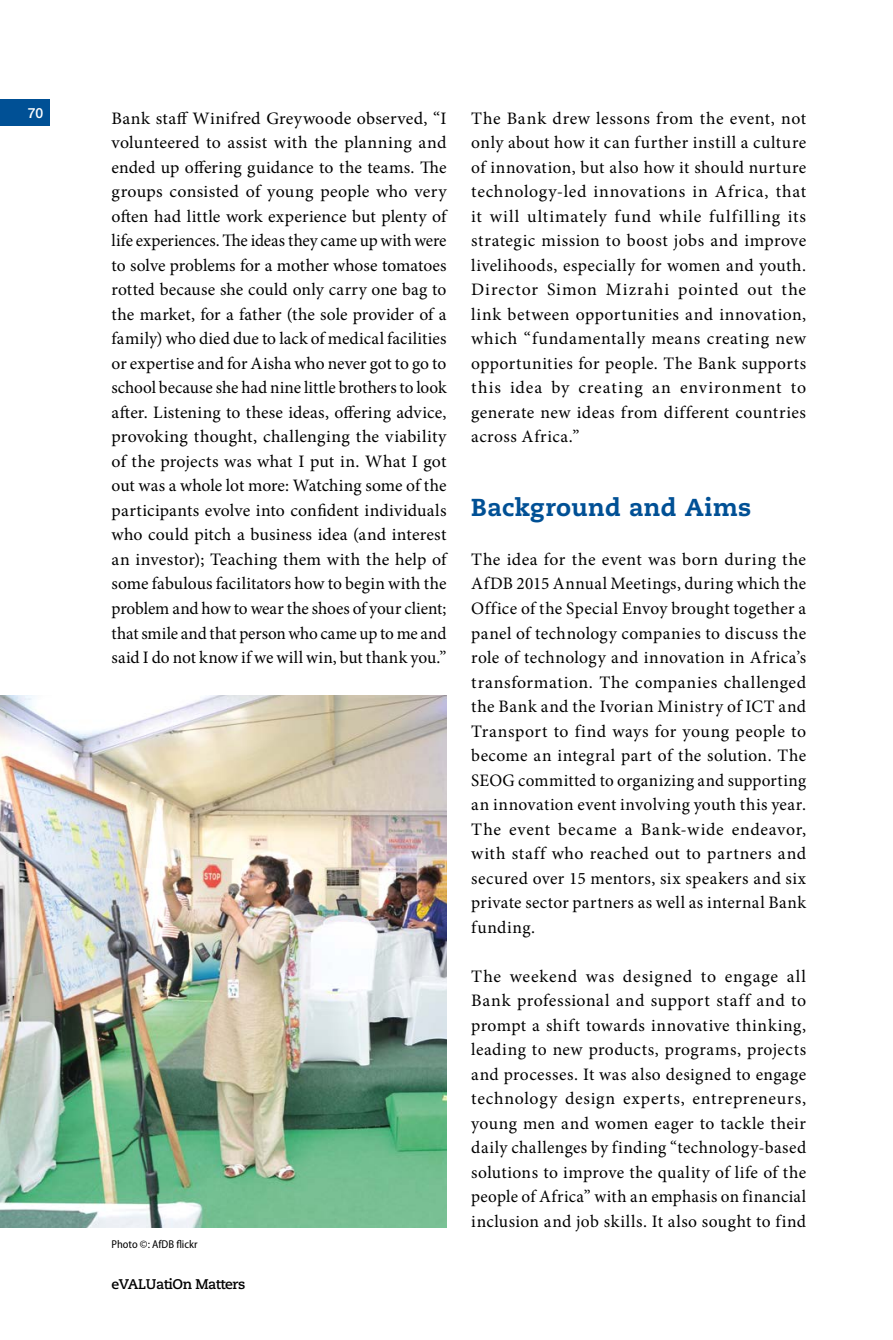
<style>
.page{position:relative;width:893px;height:1340px;background:#fff}
.page>*{position:absolute;margin:0;border:0;box-sizing:border-box;transform-origin:0 0}
.t1{font:800 24.5px "Caecilia LT Std";letter-spacing:.01em;color:#005095}
.t2{font:17.5px/24.5px "Minion Pro";letter-spacing:.02em;color:#000;text-align:justify}
.t3{font:700 14px "Caecilia LT Std";letter-spacing:-.03em;color:#000}
.t4{font:500 14px "Helvetica Neue LT Std";color:#fff}
.t5{font:semi-condensed 11.38px "Myriad Pro";color:#000}
</style>
<div class="page">
<img style="left:0;top:695px;width:446px;height:532px">
<div style="left:0;top:99px;width:50px;height:27px;background:#005095"></div>
<p class="t4" style="left:28px;top:104px;width:17px">70</p>
<p class="t2" style="left:112px;top:106px;width:336px">Bank staff Winifred Greywoode observed, “I volunteered to assist with the planning and ended up offering guidance to the teams. The groups consisted of young people who very often had little work experience but plenty of life experiences. The ideas they came up with were to solve problems for a mother whose tomatoes rotted because she could only carry one bag to the market, for a father (the sole provider of a family) who died due to lack of medical facilities or expertise and for Aisha who never got to go to school because she had nine little brothers to look after. Listening to these ideas, offering advice, provoking thought, challenging the viability of the projects was what I put in. What I got out was a whole lot more: Watching some of the participants evolve into confident individuals who could pitch a business idea (and interest an investor); Teaching them with the help of some fabulous facilitators how to begin with the problem and how to wear the shoes of your client; that smile and that person who came up to me and said I do not know if we will win, but thank you.”</p>
<p class="t2" style="left:471px;top:106px;width:336px">The Bank drew lessons from the event, not only about how it can further instill a culture of innovation, but also how it should nurture technology-led innovations in Africa, that it will ultimately fund while fulfilling its strategic mission to boost jobs and improve livelihoods, especially for women and youth.<br>Director Simon Mizrahi pointed out the link between opportunities and innovation, which “fundamentally means creating new opportunities for people. The Bank supports this idea by creating an environment to generate new ideas from different countries across Africa.”</p>
<h1 class="t1" style="left:471px;top:492px;width:282px">Background and Aims</h1>
<p class="t2" style="left:471px;top:547px;width:336px">The idea for the event was born during the AfDB 2015 Annual Meetings, during which the Office of the Special Envoy brought together a panel of technology companies to discuss the role of technology and innovation in Africa’s transformation. The companies challenged the Bank and the Ivorian Ministry of ICT and Transport to find ways for young people to become an integral part of the solution. The SEOG committed to organizing and supporting an innovation event involving youth this year.<br>The event became a Bank-wide endeavor, with staff who reached out to partners and secured over 15 mentors, six speakers and six private sector partners as well as internal Bank funding.</p>
<p class="t2" style="left:471px;top:963px;width:336px">The weekend was designed to engage all Bank professional and support staff and to prompt a shift towards innovative thinking, leading to new products, programs, projects and processes. It was also designed to engage technology design experts, entrepreneurs, young men and women eager to tackle their daily challenges by finding “technology-based solutions to improve the quality of life of the people of Africa” with an emphasis on financial inclusion and job skills. It also sought to find</p>
<p class="t5" style="left:112px;top:1237px;width:87px">Photo ©: AfDB flickr</p>
<p class="t3" style="left:112px;top:1275px;width:135px">eVALUatiOn Matters</p>
</div>
